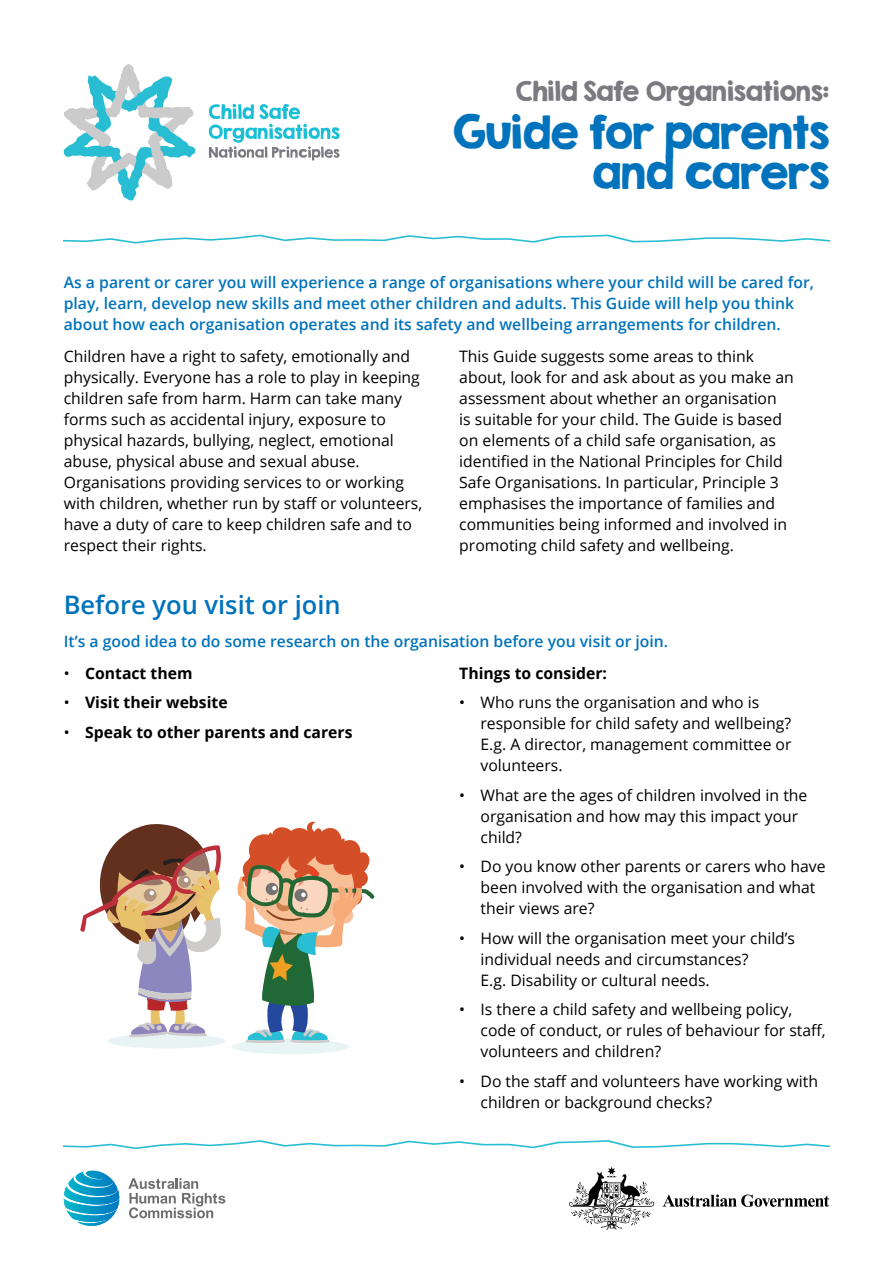
<style>
.page{position:relative;width:893px;height:1263px;background:#fff}
.page>*{position:absolute;margin:0;border:0;box-sizing:border-box;transform-origin:0 0}
.Text_-_title{font:40.5px/40.5px "KG Second Chances Solid";letter-spacing:-.01em;color:#0073bc;text-align:right}
.Subtitle{font:600 25.5px "Open Sans";color:#0073bc}
.Text_-_principle{font:24px "KG Second Chances Solid";letter-spacing:-.01em;color:#7b7a80}
.t1{font:15.75px/21px "Open Sans";color:#000}
.Normal_-_span_2_colu{font:600 15.75px/21px "Open Sans";color:#0073bc}
.t2{font:700 15.75px "Open Sans";color:#000}
.s1{font-weight:400}
</style>
<div class="page">
<svg style="left:64px;top:64px;width:132px;height:136px"></svg>
<svg style="left:209px;top:104px;width:131px;height:56px"></svg>
<svg style="left:64px;top:234px;width:765px;height:10px"></svg>
<div style="left:108px;top:1033px;width:117px;height:15px;background:#e8f4f4;border-radius:50%"></div>
<div style="left:232px;top:1039px;width:117px;height:15px;background:#e8f4f4;border-radius:50%"></div>
<svg style="left:237px;top:822px;width:137px;height:221px"></svg>
<svg style="left:80px;top:824px;width:141px;height:213px"></svg>
<svg style="left:64px;top:1140px;width:765px;height:10px"></svg>
<svg style="left:64px;top:1170px;width:55px;height:56px"></svg>
<svg style="left:128px;top:1178px;width:97px;height:40px"></svg>
<svg style="left:569px;top:1167px;width:85px;height:63px"></svg>
<svg style="left:662px;top:1194px;width:167px;height:13px"></svg>
<h1 class="Text_-_principle" style="left:516px;top:76px;width:315px">Child Safe Organisations:</h1>
<h1 class="Text_-_title" style="left:453px;top:112px;width:377px">Guide for parents and carers</h1>
<p class="Normal_-_span_2_colu" style="left:64px;top:272px;width:752px">As a parent or carer you will experience a range of organisations where your child will be cared for, play, learn, develop new skills and meet other children and adults. This Guide will help you think about how each organisation operates and its safety and wellbeing arrangements for children.</p>
<p class="t1" style="left:64px;top:345px;width:360px">Children have a right to safety, emotionally and physically. Everyone has a role to play in keeping children safe from harm. Harm can take many forms such as accidental injury, exposure to physical hazards, bullying, neglect, emotional abuse, physical abuse and sexual abuse.<br>Organisations providing services to or working with children, whether run by staff or volunteers, have a duty of care to keep children safe and to respect their rights.</p>
<p class="t1" style="left:459px;top:345px;width:336px">This Guide suggests some areas to think about, look for and ask about as you make an assessment about whether an organisation<br>is suitable for your child. The Guide is based on elements of a child safe organisation, as identified in the National Principles for Child Safe Organisations. In particular, Principle 3 emphasises the importance of families and communities being informed and involved in promoting child safety and wellbeing.</p>
<p class="Subtitle" style="left:64px;top:587px;width:278px">Before you visit or join</p>
<p class="Normal_-_span_2_colu" style="left:64px;top:631px;width:606px">It’s a good idea to do some research on the organisation before you visit or join.</p>
<p class="t2" style="left:64px;top:662px;width:130px"><span class="s1">•</span> Contact them</p>
<p class="t2" style="left:64px;top:691px;width:165px"><span class="s1">•</span> Visit their website</p>
<p class="t2" style="left:64px;top:721px;width:290px"><span class="s1">•</span> Speak to other parents and carers</p>
<p class="t2" style="left:459px;top:662px;width:149px">Things to consider:</p>
<p class="t1" style="left:480px;top:692px;width:312px;text-indent:-21px">• Who runs the organisation and who is responsible for child safety and wellbeing?<br>E.g. A director, management committee or volunteers.</p>
<p class="t1" style="left:480px;top:784px;width:328px;text-indent:-21px">• What are the ages of children involved in the organisation and how may this impact your child?</p>
<p class="t1" style="left:480px;top:856px;width:346px;text-indent:-21px">• Do you know other parents or carers who have been involved with the organisation and what their views are?</p>
<p class="t1" style="left:480px;top:927px;width:316px;text-indent:-21px">• How will the organisation meet your child’s individual needs and circumstances?<br>E.g. Disability or cultural needs.</p>
<p class="t1" style="left:480px;top:999px;width:347px;text-indent:-21px">• Is there a child safety and wellbeing policy, code of conduct, or rules of behaviour for staff, volunteers and children?</p>
<p class="t1" style="left:480px;top:1070px;width:339px;text-indent:-21px">• Do the staff and volunteers have working with children or background checks?</p>
</div>
